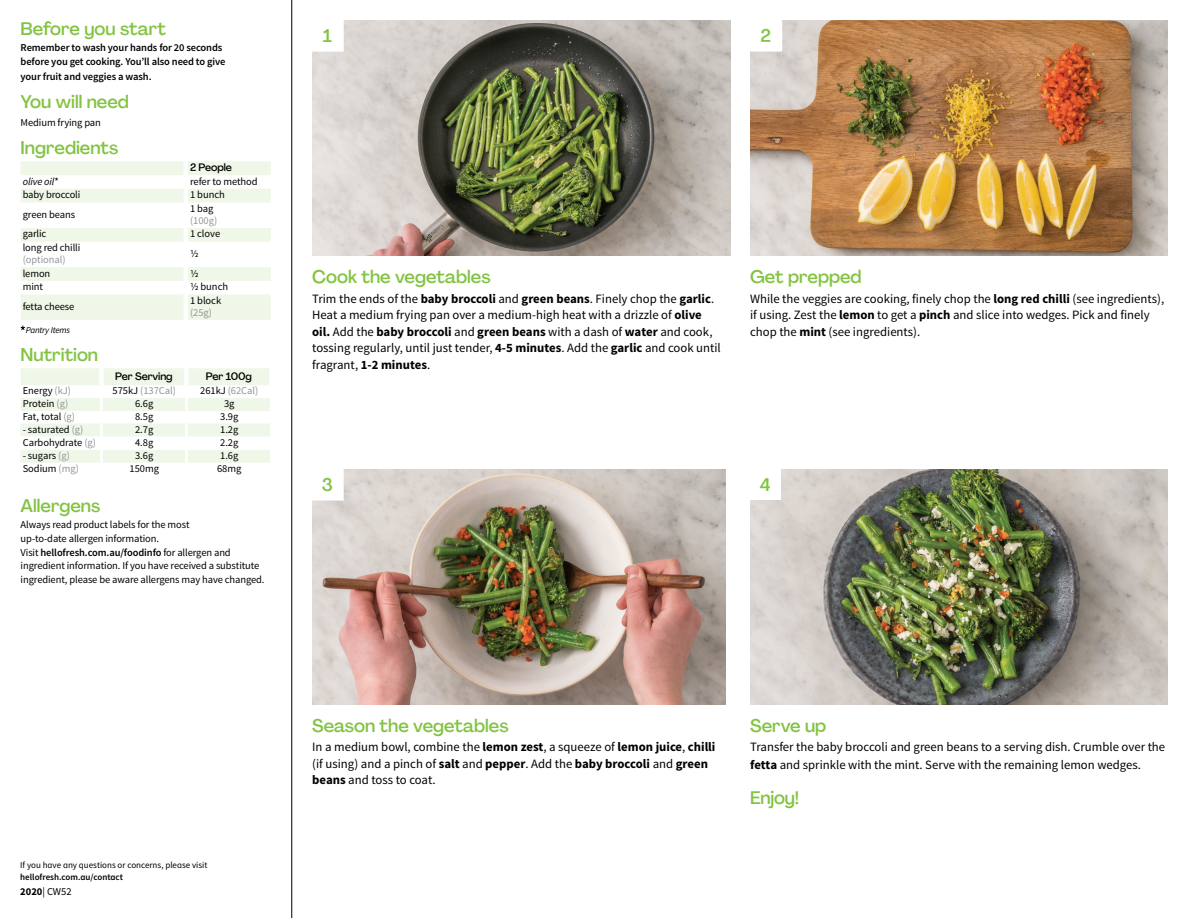
<style>
.page{position:relative;width:1188px;height:918px;background:#fff}
.page>*{position:absolute;margin:0;border:0;box-sizing:border-box;transform-origin:0 0}
.t1{font:500 18px "Agrandir";color:#82c341}
.t2{font:12.75px/16.5px "Source Sans Pro";color:#000}
.t3{font:10.5px/13.6px "Source Sans Pro";letter-spacing:-.01em;color:#000}
.t4{font:600 10.5px/13.5px "Source Sans Pro";letter-spacing:-.01em;color:#000}
.t5{font:10.5px "Source Sans Pro";letter-spacing:-.005em;color:#939598}
.t6{font:500 10.5px "Agrandir";letter-spacing:-.01em;color:#000}
.t7{font:italic 10.5px "Source Sans Pro";letter-spacing:-.01em;color:#000}
.t8{font:9px "Source Sans Pro";color:#000}
.t9{font:600 9px "Source Sans Pro";color:#000}
.t10{font:italic 9px "Source Sans Pro";letter-spacing:-.02em;color:#000}
.s1{font-style:normal}
.s2{color:#939598}
.s3{color:#000}
.s4{font-weight:600}
.s5{font-weight:700}
</style>
<div class="page">
<hr style="left:291px;top:0;width:1px;height:918px;background:#000">
<svg style="left:21px;top:161px;width:250px;height:159px"></svg>
<hr style="left:184px;top:161px;width:4px;height:14px;background:#fff">
<hr style="left:184px;top:175px;width:4px;height:14px;background:#fff">
<hr style="left:184px;top:189px;width:4px;height:13px;background:#fff">
<hr style="left:184px;top:202px;width:4px;height:26px;background:#fff">
<hr style="left:184px;top:228px;width:4px;height:14px;background:#fff">
<hr style="left:184px;top:242px;width:4px;height:25px;background:#fff">
<hr style="left:184px;top:267px;width:4px;height:14px;background:#fff">
<hr style="left:184px;top:281px;width:4px;height:13px;background:#fff">
<hr style="left:184px;top:294px;width:4px;height:26px;background:#fff">
<svg style="left:21px;top:326px;width:4px;height:4px"></svg>
<svg style="left:21px;top:368px;width:249px;height:95px"></svg>
<div style="left:269px;top:368px;width:5px;height:17px;background:#fff"></div>
<img style="left:312px;top:20px;width:418px;height:236px">
<img style="left:750px;top:469px;width:418px;height:235px">
<img style="left:312px;top:469px;width:414px;height:235px">
<img style="left:751px;top:20px;width:417px;height:236px">
<div style="left:750px;top:19px;width:32px;height:32px;background:#fff"></div>
<div style="left:311px;top:19px;width:32px;height:32px;background:#fff"></div>
<div style="left:311px;top:468px;width:32px;height:32px;background:#fff"></div>
<div style="left:749px;top:468px;width:32px;height:32px;background:#fff"></div>
<h1 class="t1" style="left:21px;top:18px;width:147px">Before you start</h1>
<p class="t4" style="left:21px;top:41px;width:206px">Remember to wash your hands for 20 seconds before you get cooking. You’ll also need to give</p>
<p class="t4" style="left:21px;top:70px;width:132px">your fruit and veggies a wash.</p>
<h1 class="t1" style="left:21px;top:91px;width:110px">You will need</h1>
<p class="t3" style="left:21px;top:116px;width:82px">Medium frying pan</p>
<h1 class="t1" style="left:21px;top:137px;width:99px">Ingredients</h1>
<p class="t6" style="left:190px;top:161px;width:43px">2 People</p>
<p class="t7" style="left:23px;top:175px;width:38px">olive oil<span class="s1">*</span></p>
<p class="t3" style="left:190px;top:174px;width:69px">refer to method</p>
<p class="t3" style="left:23px;top:188px;width:59px">baby broccoli</p>
<p class="t3" style="left:190px;top:188px;width:36px">1 bunch</p>
<p class="t3" style="left:23px;top:208px;width:54px">green beans</p>
<p class="t3" style="left:190px;top:202px;width:25px">1 bag</p>
<p class="t5" style="left:190px;top:214px;width:29px">(100g)</p>
<p class="t3" style="left:23px;top:227px;width:25px">garlic</p>
<p class="t3" style="left:190px;top:227px;width:32px">1 clove</p>
<p class="t3" style="left:23px;top:241px;width:59px">long red chilli</p>
<p class="t5" style="left:23px;top:253px;width:45px">(optional)</p>
<p class="t3" style="left:190px;top:247px;width:10px">1/2</p>
<p class="t3" style="left:23px;top:266px;width:29px">lemon</p>
<p class="t3" style="left:190px;top:266px;width:10px">1/2</p>
<p class="t3" style="left:23px;top:280px;width:22px">mint</p>
<p class="t3" style="left:190px;top:280px;width:40px">1/2 bunch</p>
<p class="t3" style="left:23px;top:300px;width:53px">fetta cheese</p>
<p class="t3" style="left:190px;top:294px;width:33px">1 block</p>
<p class="t5" style="left:190px;top:306px;width:24px">(25g)</p>
<p class="t10" style="left:26px;top:325px;width:46px">Pantry Items</p>
<h1 class="t1" style="left:21px;top:344px;width:79px">Nutrition</h1>
<p class="t6" style="left:115px;top:370px;width:59px">Per Serving</p>
<p class="t6" style="left:206px;top:370px;width:48px">Per 100g</p>
<p class="t3" style="left:23px;top:384px;width:50px">Energy <span class="s2">(kJ)</span></p>
<p class="t5" style="left:113px;top:384px;width:65px"><span class="s3">575kJ</span> (137Cal)</p>
<p class="t5" style="left:200px;top:384px;width:60px"><span class="s3">261kJ</span> (62Cal)</p>
<p class="t3" style="left:23px;top:397px;width:47px">Protein <span class="s2">(g)</span></p>
<p class="t3" style="left:135px;top:397px;width:20px">6.6g</p>
<p class="t3" style="left:224px;top:397px;width:12px">3g</p>
<p class="t3" style="left:23px;top:410px;width:54px">Fat, total <span class="s2">(g)</span></p>
<p class="t3" style="left:135px;top:410px;width:20px">8.5g</p>
<p class="t3" style="left:220px;top:410px;width:20px">3.9g</p>
<p class="t3" style="left:23px;top:422px;width:62px">- saturated <span class="s2">(g)</span></p>
<p class="t3" style="left:135px;top:422px;width:20px">2.7g</p>
<p class="t3" style="left:220px;top:422px;width:20px">1.2g</p>
<p class="t3" style="left:23px;top:436px;width:75px">Carbohydrate <span class="s2">(g)</span></p>
<p class="t3" style="left:135px;top:436px;width:20px">4.8g</p>
<p class="t3" style="left:220px;top:436px;width:20px">2.2g</p>
<p class="t3" style="left:23px;top:449px;width:49px">- sugars <span class="s2">(g)</span></p>
<p class="t3" style="left:135px;top:449px;width:20px">3.6g</p>
<p class="t3" style="left:220px;top:449px;width:20px">1.6g</p>
<p class="t3" style="left:23px;top:462px;width:58px">Sodium <span class="s2">(mg)</span></p>
<p class="t3" style="left:130px;top:462px;width:31px">150mg</p>
<p class="t3" style="left:217px;top:462px;width:26px">68mg</p>
<h1 class="t1" style="left:21px;top:495px;width:81px">Allergens</h1>
<p class="t3" style="left:21px;top:518px;width:245px">Always read product labels for the most<br>up-to-date allergen information.<br>Visit <span class="s4">hellofresh.com.au/foodinfo</span> for allergen and ingredient information. If you have received a substitute ingredient, please be aware allergens may have changed.</p>
<h1 class="t1" style="left:323px;top:24px;width:11px">1</h1>
<h1 class="t1" style="left:751px;top:25px;width:22px">22</h1>
<h1 class="t1" style="left:312px;top:266px;width:180px">Cook the vegetables</h1>
<p class="t2" style="left:312px;top:290px;width:410px">Trim the ends of the <span class="s5">baby broccoli</span> and <span class="s5">green beans</span>. Finely chop the <span class="s5">garlic</span>.<br>Heat a medium frying pan over a medium-high heat with a drizzle of <span class="s5">olive oil.</span> Add the <span class="s5">baby broccoli</span> and <span class="s5">green beans</span> with a dash of <span class="s5">water</span> and cook, tossing regularly, until just tender, <span class="s5">4-5 minutes</span>. Add the <span class="s5">garlic</span> and cook until fragrant, <span class="s5">1-2 minutes</span>.</p>
<h1 class="t1" style="left:750px;top:266px;width:113px">Get prepped</h1>
<p class="t2" style="left:750px;top:290px;width:416px">While the veggies are cooking, finely chop the <span class="s5">long red chilli</span> (see ingredients), if using. Zest the <span class="s5">lemon</span> to get a <span class="s5">pinch</span> and slice into wedges. Pick and finely chop the <span class="s5">mint</span> (see ingredients).</p>
<h1 class="t1" style="left:322px;top:473px;width:13px">3</h1>
<h1 class="t1" style="left:760px;top:473px;width:12px">4</h1>
<p class="t8" style="left:20px;top:859px;width:189px">If you have any questions or concerns, please visit</p>
<p class="t9" style="left:20px;top:871px;width:104px">hellofresh.com.au/contact</p>
<p class="t3" style="left:20px;top:885px;width:53px"><span class="s5">2020</span>| CW52</p>
<h1 class="t1" style="left:312px;top:715px;width:198px">Season the vegetables</h1>
<p class="t2" style="left:312px;top:739px;width:405px">In a medium bowl, combine the <span class="s5">lemon zest</span>, a squeeze of <span class="s5">lemon juice</span>, <span class="s5">chilli </span>(if using) and a pinch of <span class="s5">salt</span> and <span class="s5">pepper</span>. Add the <span class="s5">baby broccoli</span> and <span class="s5">green beans</span> and toss to coat.</p>
<h1 class="t1" style="left:750px;top:715px;width:78px">Serve up</h1>
<p class="t2" style="left:750px;top:738px;width:417px;line-height:18px">Transfer the baby broccoli and green beans to a serving dish. Crumble over the <span class="s5">fetta</span> and sprinkle with the mint. Serve with the remaining lemon wedges.</p>
<h1 class="t1" style="left:750px;top:787px;width:51px">Enjoy!</h1>
</div>
